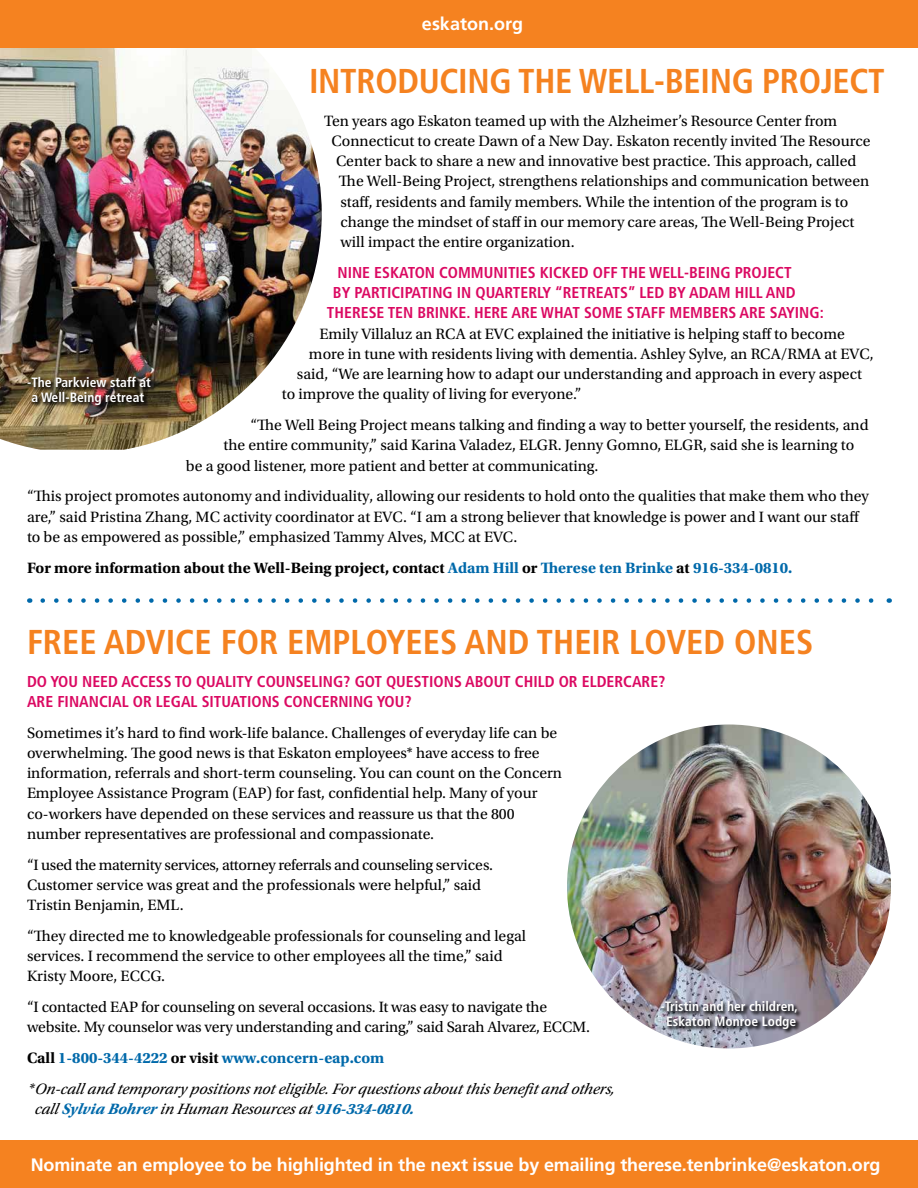
<style>
.page{position:relative;width:918px;height:1188px;background:#fff}
.page>*{position:absolute;margin:0;border:0;box-sizing:border-box;transform-origin:0 0}
.t1{font:700 condensed 34.5px "Frutiger LT Std";letter-spacing:-.005em;color:#f58220}
.t2{font:700 18px "Frutiger LT Std";letter-spacing:-.01em;color:#fff}
.t3{font:15.75px/20.2px "Utopia Std";color:#000}
.t4{font:700 condensed 15.75px/20.2px "Frutiger LT Std";color:#db0962}
.t5{font:italic 15.75px/30.8px "Utopia Std";color:#000}
.t6{font:700 15.75px "Utopia Std";color:#000}
.t7{font:italic 700 15.75px "Utopia Std";color:#0069aa}
.t8{font:700 condensed 13.5px/15px "Frutiger LT Std";color:#fff;text-align:center}
.s1{color:#0069aa}
.s2{font-weight:700;font-style:normal}
.s3{font-weight:700;font-style:normal;color:#0069aa}
.s4{font-weight:400;color:#000}
</style>
<div class="page">
<svg style="left:43px;top:598px;width:831px;height:5px"></svg>
<img style="left:0;top:47px;width:322px;height:403px">
<div style="left:27px;top:376px;width:130px;height:34px;background:#000;opacity:.8"></div>
<img style="left:567px;top:724px;width:324px;height:324px;border-radius:162px">
<div style="left:660px;top:1000px;width:143px;height:34px;background:#000;opacity:.8"></div>
<hr style="left:917px;top:385px;width:1px;height:67px;background:#0069aa">
<div style="left:0;top:1141px;width:918px;height:47px;background:#f58220"></div>
<div style="left:0;top:0;width:918px;height:47px;background:#f58220"></div>
<p class="t2" style="left:422px;top:14px;width:103px">eskaton.org</p>
<h1 class="t1" style="left:309px;top:61px;width:577px">INTRODUCING THE WELL-BEING PROJECT</h1>
<p class="t3" style="left:324px;top:111px;width:515px">Ten years ago Eskaton teamed up with the Alzheimer’s Resource Center from</p>
<p class="t3" style="left:331px;top:131px;width:540px">Connecticut to create Dawn of a New Day. Eskaton recently invited The Resource</p>
<p class="t3" style="left:336px;top:151px;width:522px">Center back to share a new and innovative best practice. This approach, called</p>
<p class="t3" style="left:339px;top:171px;width:532px">The Well-Being Project, strengthens relationships and communication between</p>
<p class="t3" style="left:340px;top:192px;width:509px">staff, residents and family members. While the intention of the program is to</p>
<p class="t3" style="left:340px;top:212px;width:515px">change the mindset of staff in our memory care areas, The Well-Being Project</p>
<p class="t3" style="left:340px;top:232px;width:236px">will impact the entire organization.</p>
<p class="t4" style="left:337px;top:262px;width:456px">NINE ESKATON COMMUNITIES KICKED OFF THE WELL-BEING PROJECT</p>
<p class="t4" style="left:333px;top:283px;width:464px">BY PARTICIPATING IN QUARTERLY “RETREATS” LED BY ADAM HILL AND</p>
<p class="t4" style="left:327px;top:303px;width:498px">THERESE TEN BRINKE. HERE ARE WHAT SOME STAFF MEMBERS ARE SAYING:</p>
<p class="t3" style="left:319px;top:324px;width:527px">Emily Villaluz an RCA at EVC explained the initiative is helping staff to become</p>
<p class="t3" style="left:309px;top:344px;width:566px">more in tune with residents living with dementia. Ashley Sylve, an RCA/RMA at EVC,</p>
<p class="t3" style="left:297px;top:364px;width:567px">said, “We are learning how to adapt our understanding and approach in every aspect</p>
<p class="t3" style="left:282px;top:384px;width:301px">to improve the quality of living for everyone.”</p>
<p class="t3" style="left:250px;top:415px;width:620px">“The Well Being Project means talking and finding a way to better yourself, the residents, and</p>
<p class="t3" style="left:223px;top:435px;width:632px">the entire community,” said Karina Valadez, ELGR. Jenny Gomno, ELGR, said she is learning to</p>
<p class="t3" style="left:186px;top:456px;width:414px">be a good listener, more patient and better at communicating.</p>
<p class="t3" style="left:27px;top:486px;width:844px">“This project promotes autonomy and individuality, allowing our residents to hold onto the qualities that make them who they are,” said Pristina Zhang, MC activity coordinator at EVC. “I am a strong believer that knowledge is power and I want our staff to be as empowered as possible,” emphasized Tammy Alves, MCC at EVC.</p>
<p class="t6" style="left:27px;top:558px;width:767px">For more information about the Well-Being project, contact <span class="s1">Adam Hill</span> or <span class="s1">Therese ten Brinke</span> at <span class="s1">916-334-0810.</span></p>
<p class="t8" style="left:27px;top:375px;width:126px">-The Parkview staff at a Well-Being retreat</p>
<h1 class="t1" style="left:27px;top:622px;width:788px">FREE ADVICE FOR EMPLOYEES AND THEIR LOVED ONES</h1>
<p class="t4" style="left:27px;top:671px;width:640px">DO YOU NEED ACCESS TO QUALITY COUNSELING? GOT QUESTIONS ABOUT CHILD OR ELDERCARE?<br>ARE FINANCIAL OR LEGAL SITUATIONS CONCERNING YOU?</p>
<p class="t3" style="left:27px;top:723px;width:537px">Sometimes it’s hard to find work-life balance. Challenges of everyday life can be overwhelming. The good news is that Eskaton employees* have access to free information, referrals and short-term counseling. You can count on the Concern Employee Assistance Program (EAP) for fast, confidential help. Many of your co-workers have depended on these services and reassure us that the 800 number representatives are professional and compassionate.</p>
<p class="t3" style="left:27px;top:855px;width:468px">“I used the maternity services, attorney referrals and counseling services.<br>Customer service was great and the professionals were helpful,” said<br>Tristin Benjamin, EML.</p>
<p class="t3" style="left:27px;top:926px;width:501px">“They directed me to knowledgeable professionals for counseling and legal services. I recommend the service to other employees all the time,” said<br>Kristy Moore, ECCG.</p>
<p class="t3" style="left:27px;top:997px;width:565px">“I contacted EAP for counseling on several occasions. It was easy to navigate the website. My counselor was very understanding and caring,” said Sarah Alvarez, ECCM.</p>
<p class="t5" style="left:27px;top:1043px;width:589px"><span class="s2">Call</span> <span class="s3">1-800-344-4222</span> <span class="s2">or visit</span> <span class="s3">www.concern-eap.com<br></span>* On-call and temporary positionsnot eligible.For questionsabout thisbenefit and others,</p>
<p class="t7" style="left:34px;top:1100px;width:384px"><span class="s4">call</span> Sylvia Bohrer <span class="s4">in Human Resourcesat</span> 916-334-0810.</p>
<p class="t8" style="left:660px;top:999px;width:139px">-Tristin and her children,<br>Eskaton Monroe Lodge</p>
<p class="t2" style="left:31px;top:1154px;width:851px">Nominate an employee to be highlighted in the next issue by emailing therese.tenbrinke@eskaton.org</p>
</div>
